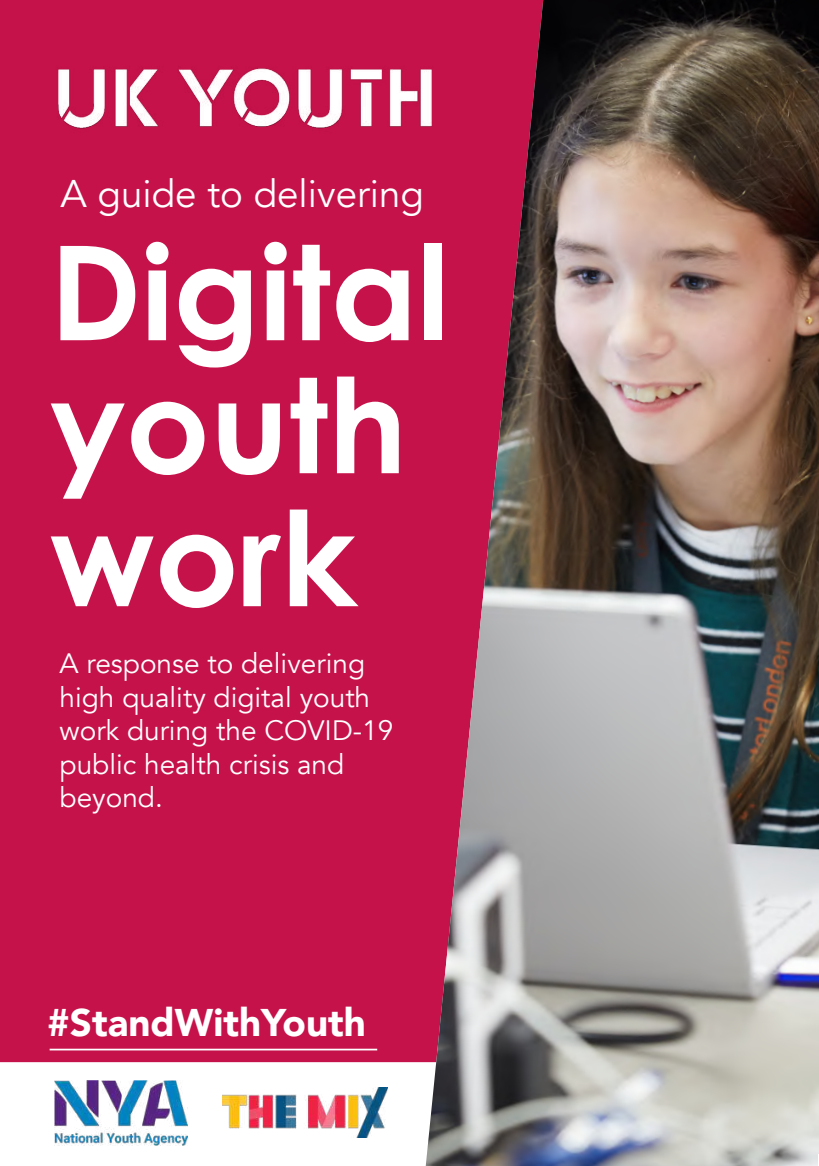
<style>
.page{position:relative;width:819px;height:1166px;background:#fff}
.page>*{position:absolute;margin:0;border:0;box-sizing:border-box;transform-origin:0 0}
.t1{font:700 131.25px/133px "Century Gothic";color:#fff}
.t2{font:38.5px "Avenir";color:#fff}
.t3{font:900 38.5px "Avenir";color:#fff}
.t4{font:28px/33.6px "Avenir";color:#fff}
</style>
<div class="page">
<div style="left:1px;top:1px;width:817px;height:1164px;background:#c6124a"></div>
<img style="left:58px;top:66px;width:367px;height:63px">
<hr style="left:50px;top:1048px;width:327px;height:2px;background:#fff">
<div style="left:0;top:1062px;width:425px;height:103px;background:#fff"></div>
<img style="left:425px;top:0;width:394px;height:1166px">
<img style="left:223px;top:1088px;width:164px;height:49px">
<img style="left:55px;top:1080px;width:132px;height:65px">
<h2 class="t2" style="left:60px;top:171px;width:365px">A guide to delivering</h2>
<h1 class="t1" style="left:50px;top:220px;width:401px">Digital youth work</h1>
<p class="t4" style="left:60px;top:647px;width:335px">A response to delivering high quality digital youth work during the COVID-19 public health crisis and beyond.</p>
<h2 class="t3" style="left:47px;top:989px;width:320px">#StandWithYouth</h2>
</div>
